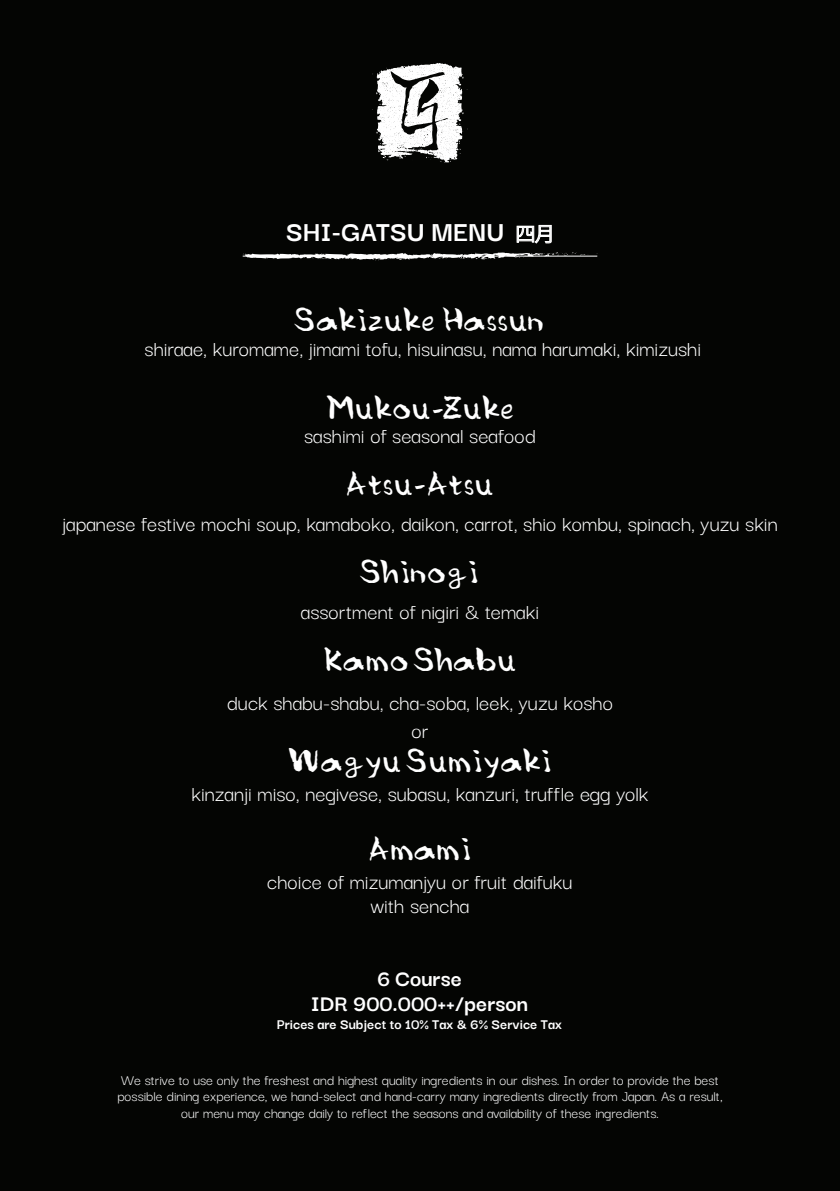
<style>
.page{position:relative;width:840px;height:1191px;background:#fff}
.page>*{position:absolute;margin:0;border:0;box-sizing:border-box;transform-origin:0 0}
.t1{font:700 30px "Darker Grotesque";color:#fff}
.t2{font:29.4px "TAKUMIBALI";color:#fff}
.t3{font:700 24.2px/24.8px "Darker Grotesque";color:#fff;text-align:center}
.t4{font:23px/27.6px "Darker Grotesque";color:#fff;text-align:center}
.t5{font:15.4px/16.8px "Darker Grotesque";color:#fff;text-align:center}
.t6{font:700 15.4px "Darker Grotesque";color:#fff}
.s1{font-family:"Koz Go Pr 6 N";font-weight:400;font-size:20px}
</style>
<div class="page">
<div style="left:0;top:0;width:839px;height:1191px;background:#040503"></div>
<svg style="left:372px;top:63px;width:96px;height:100px"></svg>
<svg style="left:242px;top:252px;width:346px;height:8px"></svg>
<svg style="left:516px;top:224px;width:36px;height:20px"></svg>
<h1 class="t1" style="left:286px;top:209px;width:270px">SHI-GATSU MENU <span class="s1">四月</span></h1>
<p class="t2" style="left:295px;top:307px;width:250px">Sakizuke Hassun</p>
<p class="t4" style="left:144px;top:333px;width:557px">shiraae, kuromame, jimami tofu, hisuinasu, nama harumaki, kimizushi</p>
<p class="t2" style="left:325px;top:395px;width:190px">Mukou-Zuke</p>
<p class="t4" style="left:304px;top:421px;width:233px">sashimi of seasonal seafood</p>
<p class="t2" style="left:346px;top:471px;width:149px">Atsu-Atsu</p>
<p class="t4" style="left:62px;top:508px;width:716px">japanese festive mochi soup, kamaboko, daikon, carrot, shio kombu, spinach, yuzu skin</p>
<p class="t2" style="left:361px;top:559px;width:119px">Shinogi</p>
<p class="t4" style="left:301px;top:596px;width:239px">assortment of nigiri &amp; temaki</p>
<p class="t2" style="left:323px;top:646px;width:195px">Kamo Shabu</p>
<p class="t4" style="left:227px;top:687px;width:387px">duck shabu-shabu, cha-soba, leek, yuzu kosho or</p>
<p class="t2" style="left:288px;top:748px;width:265px">Wagyu Sumiyaki</p>
<p class="t4" style="left:191px;top:779px;width:458px">kinzanji miso, negivese, subasu, kanzuri, truffle egg yolk</p>
<p class="t2" style="left:368px;top:835px;width:104px">Amami</p>
<p class="t4" style="left:267px;top:868px;width:307px;line-height:23.6px">choice of mizumanjyu or fruit daifuku with sencha</p>
<p class="t3" style="left:310px;top:964px;width:219px">6 Course<br>IDR 900.000++/person</p>
<p class="t6" style="left:277px;top:1013px;width:286px">Prices are Subject to 10% Tax &amp; 6% Service Tax</p>
<p class="t5" style="left:117px;top:1070px;width:606px">We strive to use only the freshest and highest quality ingredients in our dishes. In order to provide the best possible dining experience, we hand-select and hand-carry many ingredients directly from Japan. As a result, our menu may change daily to reflect the seasons and availability of these ingredients.</p>
</div>
